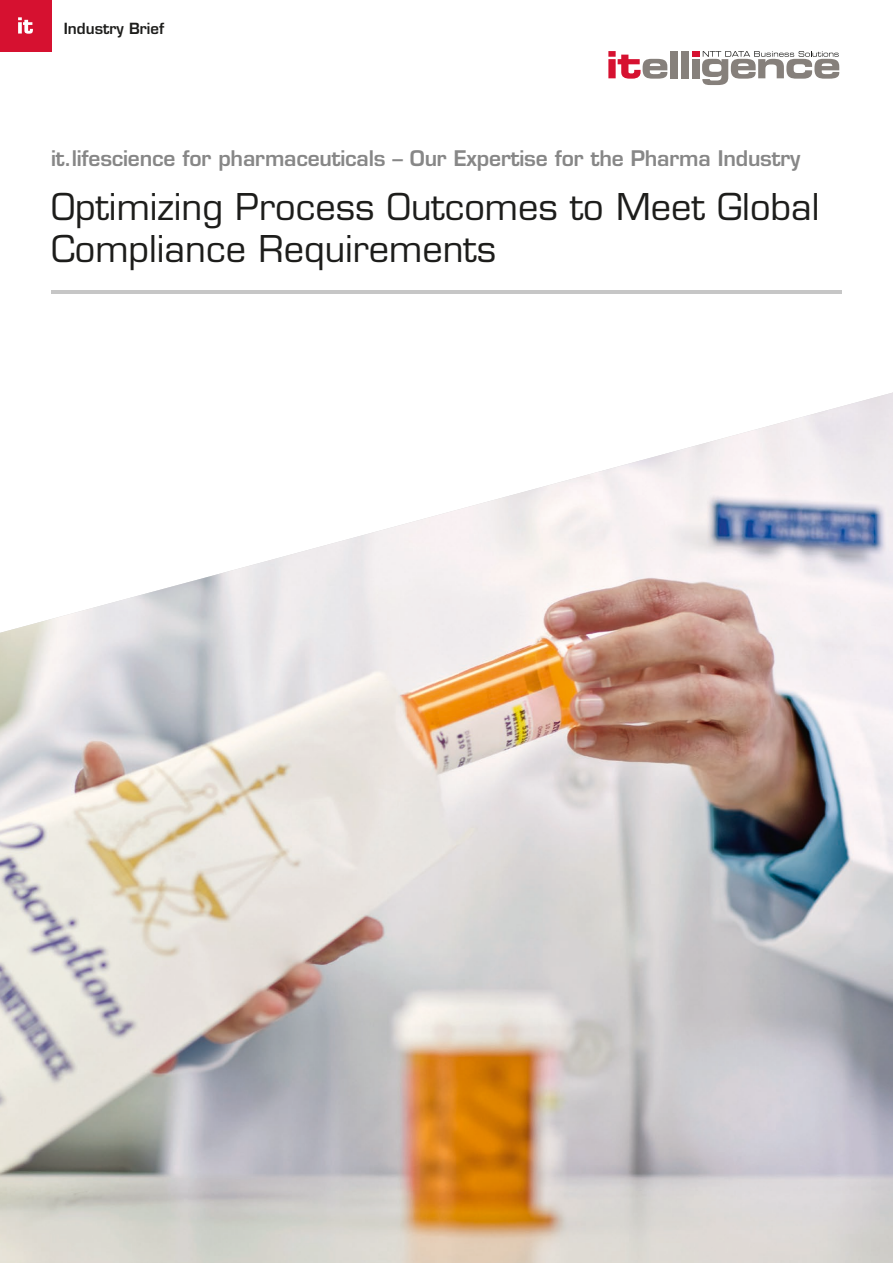
<style>
.page{position:relative;width:893px;height:1263px;background:#fff}
.page>*{position:absolute;margin:0;border:0;box-sizing:border-box;transform-origin:0 0}
.t1{font:500 36px/42px "Eurostile LTCE";color:#1d1d1b}
.t2{font:600 21px "Eurostile LTCE";letter-spacing:-.01em;color:#878787}
.t3{font:600 15px "Eurostile LTCE";color:#1d1d1b}
</style>
<div class="page">
<div style="left:0;top:0;width:51px;height:51px;background:#d61130"></div>
<svg style="left:18px;top:17px;width:15px;height:17px"></svg>
<hr style="left:51px;top:291px;width:791px;height:3px;background:#c6c6c6">
<svg style="left:608px;top:51px;width:59px;height:28px"></svg>
<div style="left:670px;top:51px;width:7px;height:27px;background:#86807b"></div>
<div style="left:681px;top:51px;width:7px;height:27px;background:#86807b"></div>
<div style="left:692px;top:51px;width:7px;height:6px;background:#d61130"></div>
<div style="left:692px;top:59px;width:7px;height:19px;background:#86807b"></div>
<svg style="left:702px;top:51px;width:137px;height:34px"></svg>
<img style="left:0;top:392px;width:893px;height:871px">
<p class="t3" style="left:64px;top:19px;width:102px">Industry Brief</p>
<p class="t2" style="left:51px;top:145px;width:751px">it.lifescience for pharmaceuticals – Our Expertise for the Pharma Industry</p>
<h1 class="t1" style="left:51px;top:186px;width:770px">Optimizing Process Outcomes to Meet Global<br>Compliance Requirements</h1>
</div>
